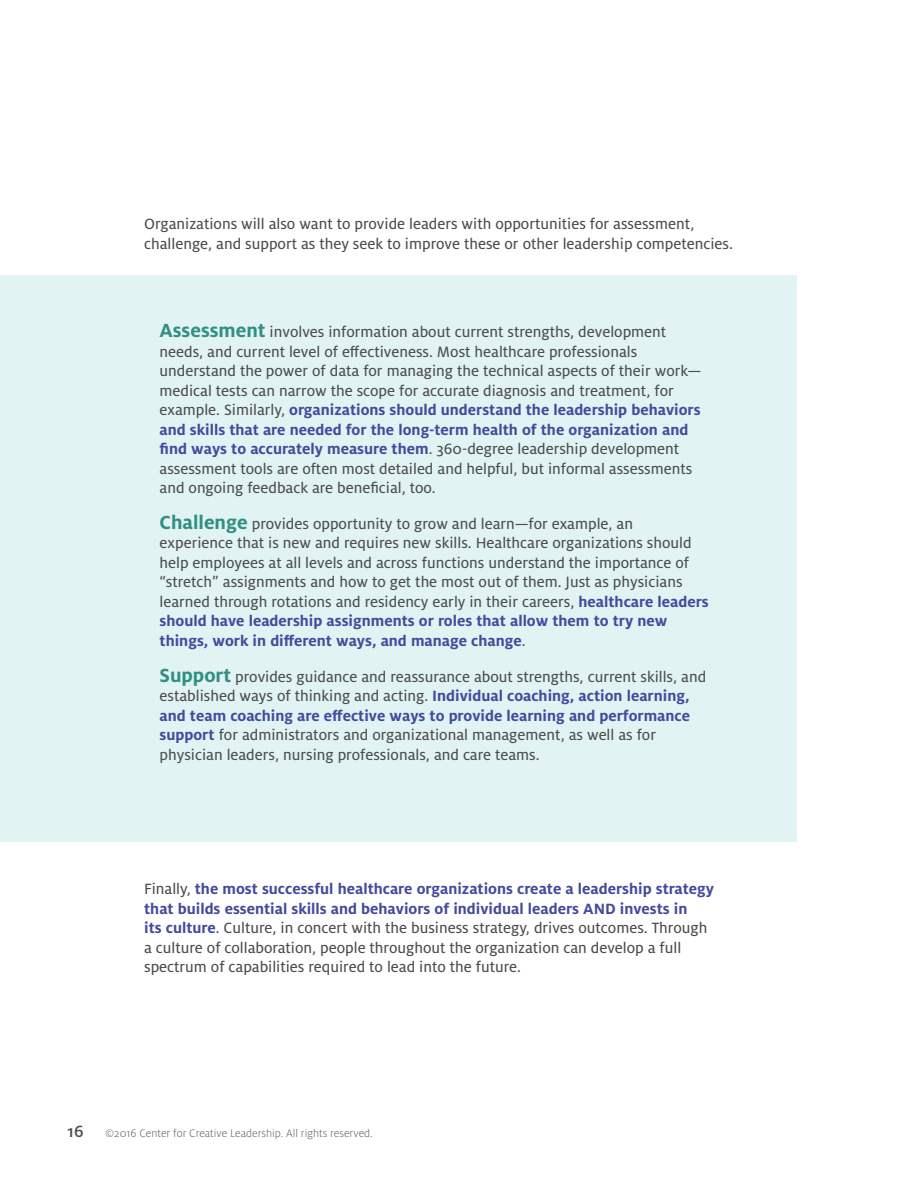
<style>
.page{position:relative;width:918px;height:1188px;background:#fff}
.page>*{position:absolute;margin:0;border:0;box-sizing:border-box;transform-origin:0 0}
.t1{font:16.5px/19.5px "Milo Pro Text";color:#4d4d4f}
.t2{font:700 16.5px/19.5px "Milo Pro";color:#444b9c}
.t3{font:300 12px "Milo Pro";color:#5e6367}
.s1{font-family:"Milo Pro";font-weight:700;font-size:21px;color:#318f84}
.s2{font-family:"Milo Pro Text";font-weight:400;color:#4d4d4f}
.s3{font-family:"Milo Pro";font-weight:700;color:#444b9c}
.s4{font-weight:500;font-size:18px;color:#4d4d4f}
</style>
<div class="page">
<div style="left:0;top:275px;width:796px;height:567px;background:#e2f3f4"></div>
<p class="t1" style="left:144px;top:214px;width:590px">Organizations will also want to provide leaders with opportunities for assessment, challenge, and support as they seek to improve these or other leadership competencies.</p>
<p class="t1" style="left:160px;top:322px;width:543px"><span class="s1">Assessment</span> involves information about current strengths, development needs, and current level of effectiveness. Most healthcare professionals understand the power of data for managing the technical aspects of their work— medical tests can narrow the scope for accurate diagnosis and treatment, for</p>
<p class="t2" style="left:160px;top:400px;width:543px"><span class="s2">example. Similarly,</span> organizations should understand the leadership behaviors and skills that are needed for the long-term health of the organization and</p>
<p class="t1" style="left:160px;top:439px;width:534px"><span class="s3">find ways to accurately measure them</span>. 360-degree leadership development assessment tools are often most detailed and helpful, but informal assessments and ongoing feedback are beneficial, too.</p>
<p class="t1" style="left:160px;top:514px;width:551px"><span class="s1">Challenge</span> provides opportunity to grow and learn—for example, an experience that is new and requires new skills. Healthcare organizations should help employees at all levels and across functions understand the importance of “stretch” assignments and how to get the most out of them. Just as physicians learned through rotations and residency early in their careers, <span class="s3">healthcare leaders</span></p>
<p class="t2" style="left:160px;top:611px;width:509px">should have leadership assignments or roles that allow them to try new things, work in different ways, and manage change<span class="s2">.</span></p>
<p class="t1" style="left:160px;top:667px;width:548px"><span class="s1">Support</span> provides guidance and reassurance about strengths, current skills, and established ways of thinking and acting. <span class="s3">Individual coaching, action learning,</span></p>
<p class="t2" style="left:160px;top:706px;width:532px">and team coaching are effective ways to provide learning and performance</p>
<p class="t1" style="left:160px;top:725px;width:498px"><span class="s3">support</span> for administrators and organizational management, as well as for physician leaders, nursing professionals, and care teams.</p>
<p class="t2" style="left:144px;top:879px;width:571px"><span class="s2">Finally,</span> the most successful healthcare organizations create a leadership strategy that builds essential skills and behaviors of individual leaders AND invests in</p>
<p class="t1" style="left:144px;top:918px;width:565px"><span class="s3">its culture</span>. Culture, in concert with the business strategy, drives outcomes. Through a culture of collaboration, people throughout the organization can develop a full spectrum of capabilities required to lead into the future.</p>
<p class="t3" style="left:68px;top:1127px;width:307px"><span class="s4">16</span> ©2016 Center for Creative Leadership. All rights reserved.</p>
</div>
